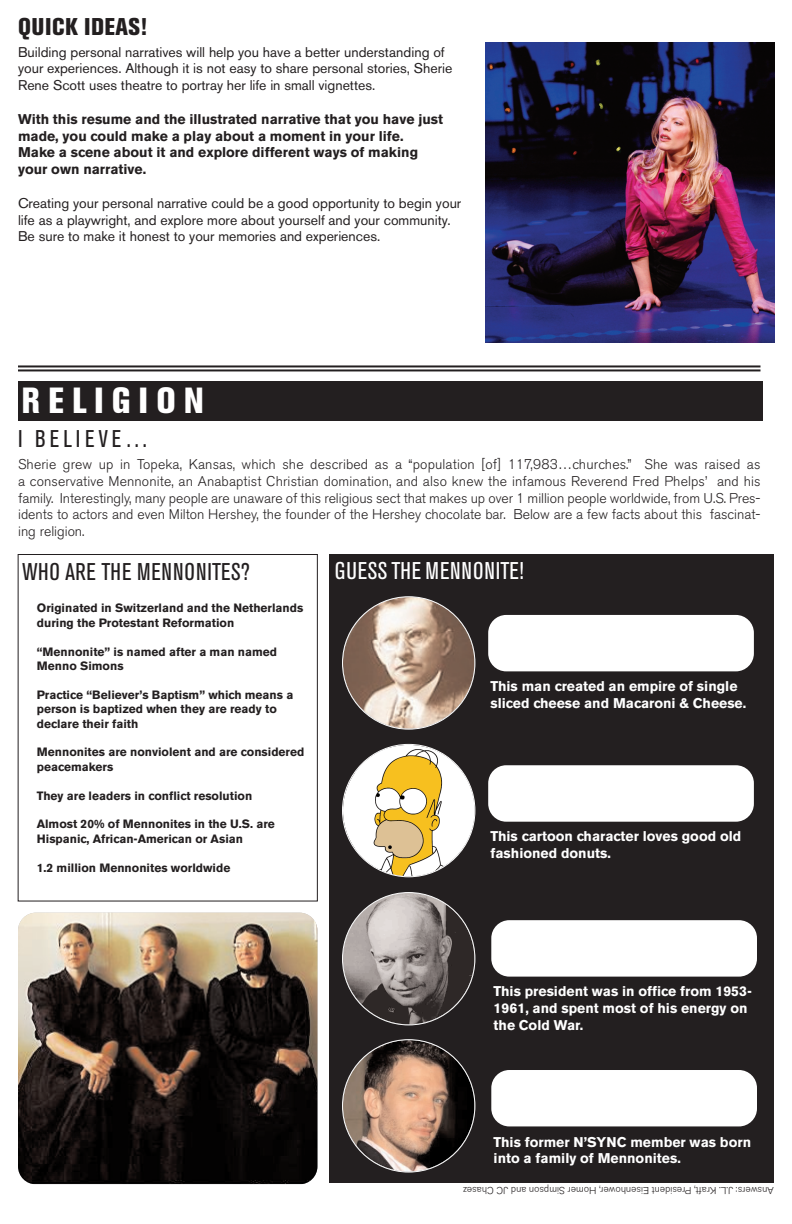
<style>
.page{position:relative;width:792px;height:1224px;background:#fff}
.page>*{position:absolute;margin:0;border:0;box-sizing:border-box;transform-origin:0 0}
.t1{font:800 condensed 36px "Akzidenz Grotesk BE";letter-spacing:.22em;color:#fff}
.t2{font:condensed 24px "Akzidenz Grotesk BE";letter-spacing:.02em;color:#231f20}
.t3{font:condensed 24px "Akzidenz Grotesk BE";letter-spacing:.04em;color:#fff}
.t4{font:800 condensed 24px "Akzidenz Grotesk BE";letter-spacing:.02em;color:#231f20}
.t5{font:condensed 24px "Akzidenz Grotesk BE";letter-spacing:.17em;color:#231f20}
.t6{font:300 14px/16.8px "Akzidenz Grotesk BE";color:#231f20;text-align:justify}
.t7{font:14px/16.8px "Akzidenz Grotesk BE";color:#231f20}
.t8{font:700 14px/16.8px "Akzidenz Grotesk BE";color:#fff}
.t9{font:700 14px/16.8px "Akzidenz Grotesk BE";color:#231f20}
.t10{font:700 12px/14.4px "Akzidenz Grotesk BE";color:#231f20}
.t11{font:300 10px "Akzidenz Grotesk BE";color:#231f20}
</style>
<div class="page">
<img style="left:486px;top:43px;width:288px;height:300px">
<div style="left:18px;top:381px;width:744px;height:40px;background:#231f20"></div>
<div style="left:329px;top:554px;width:445px;height:629px;background:#231f20"></div>
<svg style="left:342px;top:596px;width:133px;height:134px"></svg>
<svg style="left:342px;top:744px;width:133px;height:133px"></svg>
<svg style="left:342px;top:892px;width:133px;height:133px"></svg>
<svg style="left:342px;top:1039px;width:133px;height:134px"></svg>
<div style="left:488px;top:615px;width:266px;height:56px;background:#fff;border-radius:18px"></div>
<div style="left:488px;top:765px;width:266px;height:57px;background:#fff;border-radius:18px"></div>
<div style="left:491px;top:920px;width:266px;height:57px;background:#fff;border-radius:18px"></div>
<div style="left:491px;top:1070px;width:266px;height:56px;background:#fff;border-radius:18px"></div>
<img style="left:18px;top:913px;width:299px;height:271px">
<hr style="left:18px;top:369px;width:742px;height:2px;background:#231f20">
<hr style="left:18px;top:365px;width:742px;height:2px;background:#231f20">
<h2 class="t4" style="left:18px;top:13px;width:131px">QUICK IDEAS!</h2>
<p class="t7" style="left:18px;top:43px;width:436px">Building personal narratives will help you have a better understanding of your experiences. Although it is not easy to share personal stories, Sherie<br>Rene Scott uses theatre to portray her life in small vignettes.</p>
<p class="t9" style="left:18px;top:111px;width:427px">With this resume and the illustrated narrative that you have just made, you could make a play about a moment in your life.<br>Make a scene about it and explore different ways of making your own narrative.</p>
<p class="t7" style="left:18px;top:195px;width:445px">Creating your personal narrative could be a good opportunity to begin your life as a playwright, and explore more about yourself and your community.<br>Be sure to make it honest to your memories and experiences.</p>
<h1 class="t1" style="left:22px;top:379px;width:184px">RELIGION</h1>
<h2 class="t5" style="left:18px;top:426px;width:132px">I BELIEVE…</h2>
<p class="t6" style="left:18px;top:456px;width:744px">Sherie grew up in Topeka, Kansas, which she described as a “population [of] 117,983…churches.” She was raised as a conservative Mennonite, an Anabaptist Christian domination, and also knew the infamous Reverend Fred Phelps’ and his family. Interestingly, many people are unaware of this religious sect that makes up over 1 million people worldwide, from U.S. Pres&shy;idents to actors and even Milton Hershey, the founder of the Hershey chocolate bar. Below are a few facts about this fascinat&shy;ing religion.</p>
<h2 class="t2" style="left:23px;top:558px;width:229px">WHO ARE THE MENNONITES?</h2>
<p class="t10" style="left:37px;top:601px;width:268px">Originated in Switzerland and the Netherlands during the Protestant Reformation</p>
<p class="t10" style="left:37px;top:644px;width:242px">“Mennonite” is named after a man named<br>Menno Simons</p>
<p class="t10" style="left:37px;top:687px;width:258px">Practice “Believer’s Baptism” which means a person is baptized when they are ready to declare their faith</p>
<p class="t10" style="left:37px;top:745px;width:269px">Mennonites are nonviolent and are considered peacemakers</p>
<p class="t10" style="left:37px;top:788px;width:217px">They are leaders in conflict resolution</p>
<p class="t10" style="left:37px;top:817px;width:239px">Almost 20% of Mennonites in the U.S. are<br>Hispanic, African-American or Asian</p>
<p class="t10" style="left:37px;top:861px;width:195px">1.2 million Mennonites worldwide</p>
<h2 class="t3" style="left:335px;top:557px;width:191px">GUESSTHE MENNONITE!</h2>
<p class="t8" style="left:490px;top:678px;width:257px">This man created an empire of single sliced cheese and Macaroni &amp; Cheese.</p>
<p class="t8" style="left:491px;top:828px;width:252px">This cartoon character loves good old fashioned donuts.</p>
<p class="t8" style="left:494px;top:983px;width:260px">This president was in office from 1953-<br>1961, and spent most of his energy on the Cold War.</p>
<p class="t8" style="left:494px;top:1133px;width:259px">This former N’SYNC member was born into a family of Mennonites.</p>
<p class="t11" style="left:774px;top:1196px;width:312px;rotate:-180deg">Answers: J.L. Kraft, President Eisenhower, Homer Simpson and JC Chasez</p>
</div>
